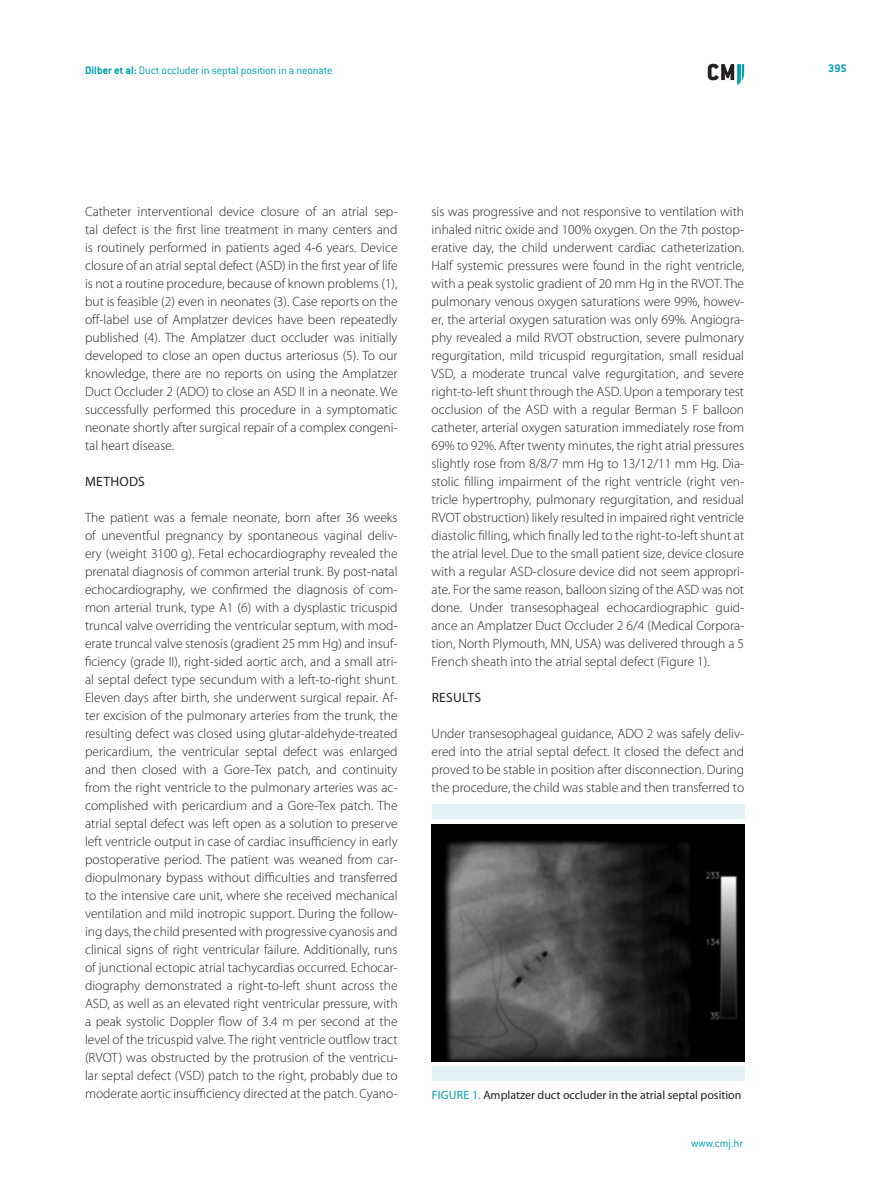
<style>
.page{position:relative;width:893px;height:1191px;background:#fff}
.page>*{position:absolute;margin:0;border:0;box-sizing:border-box;transform-origin:0 0}
.t1{font:300 13.5px/18px "Myriad Pro";color:#231f20;text-align:justify}
.t2{font:13.5px "Myriad Pro";letter-spacing:.02em;color:#231f20}
.t3{font:300 12px "ITC Conduit LTCE";letter-spacing:-.015em;color:#009fb4}
.t4{font:12px "Myriad Pro";color:#231f20}
.t5{font:12px "Myriad Pro";color:#009fb4}
.t6{font:700 12px "ITC Conduit LTCE";color:#009fb4}
.s1{font-weight:700}
.s2{color:#009fb4}
</style>
<div class="page">
<svg style="left:708px;top:64px;width:36px;height:21px"></svg>
<img style="left:432px;top:824px;width:312px;height:237px">
<div style="left:432px;top:804px;width:312px;height:14px;background:#e2f2f5"></div>
<div style="left:432px;top:1066px;width:312px;height:15px;background:#e2f2f5"></div>
<p class="t3" style="left:85px;top:63px;width:249px"><span class="s1">Dilber et al:</span> Duct occluder in septal position in a neonate</p>
<p class="t6" style="left:828px;top:61px;width:20px">395</p>
<p class="t1" style="left:85px;top:202px;width:314px">Catheter interventional device closure of an atrial sep&shy;tal defect is the first line treatment in many centers and is routinely performed in patients aged 4-6 years. Device closure of an atrial septal defect (ASD) in the first year of life is not a routine procedure, because of known problems (1), but is feasible (2) even in neonates (3). Case reports on the off-label use of Amplatzer devices have been repeatedly published (4). The Amplatzer duct occluder was initially developed to close an open ductus arteriosus (5). To our knowledge, there are no reports on using the Amplatzer Duct Occluder 2 (ADO) to close an ASD II in a neonate. We successfully performed this procedure in a symptomatic neonate shortly after surgical repair of a complex congeni&shy;tal heart disease.</p>
<p class="t2" style="left:85px;top:473px;width:61px">METHODS</p>
<p class="t1" style="left:85px;top:508px;width:314px">The patient was a female neonate, born after 36 weeks of uneventful pregnancy by spontaneous vaginal deliv&shy;ery (weight 3100 g). Fetal echocardiography revealed the prenatal diagnosis of common arterial trunk. By post-natal echocardiography, we confirmed the diagnosis of com&shy;mon arterial trunk, type A1 (6) with a dysplastic tricuspid truncal valve overriding the ventricular septum, with mod&shy;erate truncal valve stenosis (gradient 25 mm Hg) and insuf&shy;ficiency (grade II), right-sided aortic arch, and a small atri&shy;al septal defect type secundum with a left-to-right shunt.<br>Eleven days after birth, she underwent surgical repair. Af&shy;ter excision of the pulmonary arteries from the trunk, the resulting defect was closed using glutar-aldehyde-treated pericardium, the ventricular septal defect was enlarged and then closed with a Gore-Tex patch, and continuity from the right ventricle to the pulmonary arteries was ac&shy;complished with pericardium and a Gore-Tex patch. The atrial septal defect was left open as a solution to preserve left ventricle output in case of cardiac insufficiency in early postoperative period. The patient was weaned from car&shy;diopulmonary bypass without difficulties and transferred to the intensive care unit, where she received mechanical ventilation and mild inotropic support. During the follow&shy;ing days, the child presented with progressive cyanosis and clinical signs of right ventricular failure. Additionally, runs of junctional ectopic atrial tachycardias occurred. Echocar&shy;diography demonstrated a right-to-left shunt across the ASD, as well as an elevated right ventricular pressure, with a peak systolic Doppler flow of 3.4 m per second at the level of the tricuspid valve. The right ventricle outflow tract (RVOT) was obstructed by the protrusion of the ventricu&shy;lar septal defect (VSD) patch to the right, probably due to moderate aortic insufficiency directed at the patch. Cyano-</p>
<p class="t1" style="left:432px;top:202px;width:314px">sis was progressive and not responsive to ventilation with inhaled nitric oxide and 100% oxygen. On the 7th postop&shy;erative day, the child underwent cardiac catheterization.<br>Half systemic pressures were found in the right ventricle, with a peak systolic gradient of 20 mm Hg in the RVOT. The pulmonary venous oxygen saturations were 99%, howev&shy;er, the arterial oxygen saturation was only 69%. Angiogra&shy;phy revealed a mild RVOT obstruction, severe pulmonary regurgitation, mild tricuspid regurgitation, small residual VSD, a moderate truncal valve regurgitation, and severe right-to-left shunt through the ASD. Upon a temporary test occlusion of the ASD with a regular Berman 5 F balloon catheter, arterial oxygen saturation immediately rose from 69% to 92%. After twenty minutes, the right atrial pressures slightly rose from 8/8/7 mm Hg to 13/12/11 mm Hg. Dia&shy;stolic filling impairment of the right ventricle (right ven&shy;tricle hypertrophy, pulmonary regurgitation, and residual RVOT obstruction) likely resulted in impaired right ventricle diastolic filling, which finally led to the right-to-left shunt at the atrial level. Due to the small patient size, device closure with a regular ASD-closure device did not seem appropri&shy;ate. For the same reason, balloon sizing of the ASD was not done. Under transesophageal echocardiographic guid&shy;ance an Amplatzer Duct Occluder 2 6/4 (Medical Corpora&shy;tion, North Plymouth, MN, USA) was delivered through a 5<br>French sheath into the atrial septal defect (Figure 1).</p>
<p class="t2" style="left:432px;top:689px;width:51px">RESULTS</p>
<p class="t1" style="left:432px;top:724px;width:314px">Under transesophageal guidance, ADO 2 was safely deliv&shy;ered into the atrial septal defect. It closed the defect and proved to be stable in position after disconnection. During the procedure, the child was stable and then transferred to</p>
<p class="t5" style="left:432px;top:1087px;width:25px">Figure</p>
<p class="t4" style="left:472px;top:1087px;width:271px"><span class="s2">1.</span> Amplatzer duct occluder in the atrial septal position</p>
<p class="t3" style="left:691px;top:1136px;width:54px">www.cmj.hr</p>
</div>
